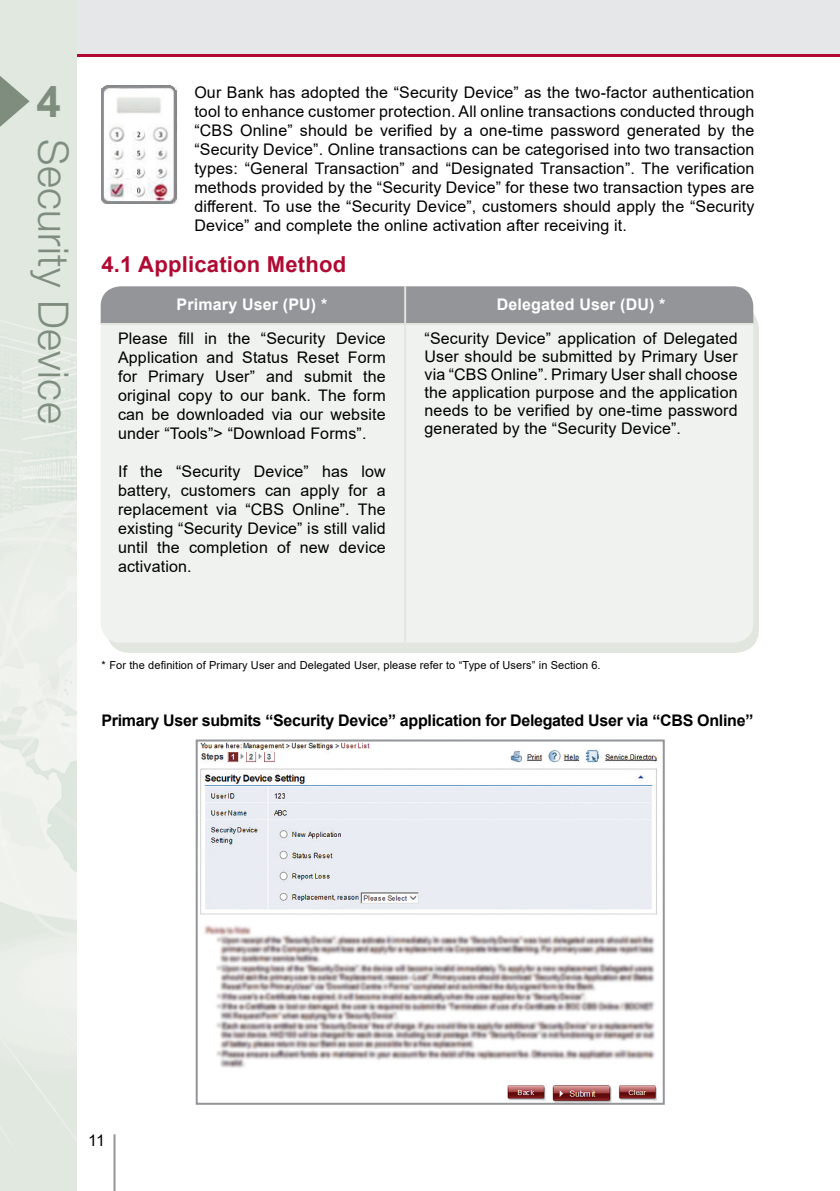
<style>
.page{position:relative;width:840px;height:1191px;background:#fff}
.page>*{position:absolute;margin:0;border:0;box-sizing:border-box;transform-origin:0 0}
.t1{font:700 44px "Arial";color:#7f8d7e}
.t2{font:300 42px "Helvetica Neue LT Std";letter-spacing:.01em;color:#7f8d7e}
.t3{font:700 22px "Arial";letter-spacing:.01em;color:#b10a32}
.t4{font:16px/19px "Arial";letter-spacing:.01em;color:#000;text-align:justify}
.t5{font:700 16px "Arial";letter-spacing:-.02em;color:#000}
.t6{font:700 16px "Arial";letter-spacing:.01em;color:#fff}
.t7{font:11px "Arial";letter-spacing:.01em;color:#000}
</style>
<div class="page">
<hr style="left:113px;top:1134px;width:2px;height:57px;background:#939598">
<div style="left:0;top:0;width:839px;height:57px;background:#b10a32"></div>
<div style="left:0;top:0;width:839px;height:54px;background:#e6e7e8"></div>
<img style="left:102px;top:86px;width:76px;height:118px">
<div style="left:106px;top:305px;width:652px;height:348px;background:#e1e7df;border-radius:24px"></div>
<div style="left:102px;top:286px;width:650px;height:37px;background:#939598"></div>
<div style="left:102px;top:325px;width:650px;height:317px;background:#eff2ee"></div>
<hr style="left:101px;top:286px;width:1px;height:37px;background:#e1e7df">
<hr style="left:404px;top:286px;width:2px;height:37px;background:#e1e7df">
<hr style="left:101px;top:323px;width:304px;height:2px;background:#e1e7df">
<hr style="left:101px;top:325px;width:1px;height:317px;background:#e1e7df">
<hr style="left:404px;top:325px;width:2px;height:317px;background:#e1e7df">
<img style="left:200px;top:742px;width:458px;height:359px">
<div style="left:195px;top:739px;width:469px;height:365px;border:2px solid #939598"></div>
<img style="left:0;top:54px;width:77px;height:1137px">
<svg style="left:0;top:76px;width:30px;height:51px;background:#b0bbaf"></svg>
<h1 class="t1" style="left:37px;top:71px;width:26px">4</h1>
<h2 class="t2" style="left:79px;top:139px;width:286px;rotate:90deg">Security Device</h2>
<p class="t4" style="left:194px;top:83px;width:561px">Our Bank has adopted the “Security Device” as the two-factor authentication tool to enhance customer protection. All online transactions conducted through “CBS Online” should be verified by a one-time password generated by the “Security Device”. Online transactions can be categorised into two transaction types: “General Transaction” and “Designated Transaction”. The verification methods provided by the “Security Device” for these two transaction types are different. To use the “Security Device”, customers should apply the “Security Device” and complete the online activation after receiving it.</p>
<h3 class="t3" style="left:101px;top:248px;width:246px">4.1 Application Method</h3>
<p class="t6" style="left:176px;top:293px;width:152px">Primary User (PU) *</p>
<p class="t6" style="left:496px;top:293px;width:170px">Delegated User (DU) *</p>
<p class="t4" style="left:118px;top:328px;width:269px">Please fill in the “Security Device Application and Status Reset Form for Primary User” and submit the original copy to our bank. The form can be downloaded via our website under “Tools”&gt; “Download Forms”.</p>
<p class="t4" style="left:118px;top:461px;width:269px">If the “Security Device” has low battery, customers can apply for a replacement via “CBS Online”. The existing “Security Device” is still valid until the completion of new device activation.</p>
<p class="t4" style="left:424px;top:329px;width:314px;line-height:18px">“Security Device” application of Delegated User should be submitted by Primary User via “CBS Online”. Primary User shall choose the application purpose and the application needs to be verified by one-time password generated by the “Security Device”.</p>
<p class="t7" style="left:101px;top:657px;width:500px">* For the definition of Primary User and Delegated User, please refer to “Type of Users” in Section 6.</p>
<p class="t5" style="left:101px;top:709px;width:653px">Primary User submits “Security Device” application for Delegated User via “CBS Online”</p>
<p class="t4" style="left:88px;top:1130px;width:18px">11</p>
</div>
